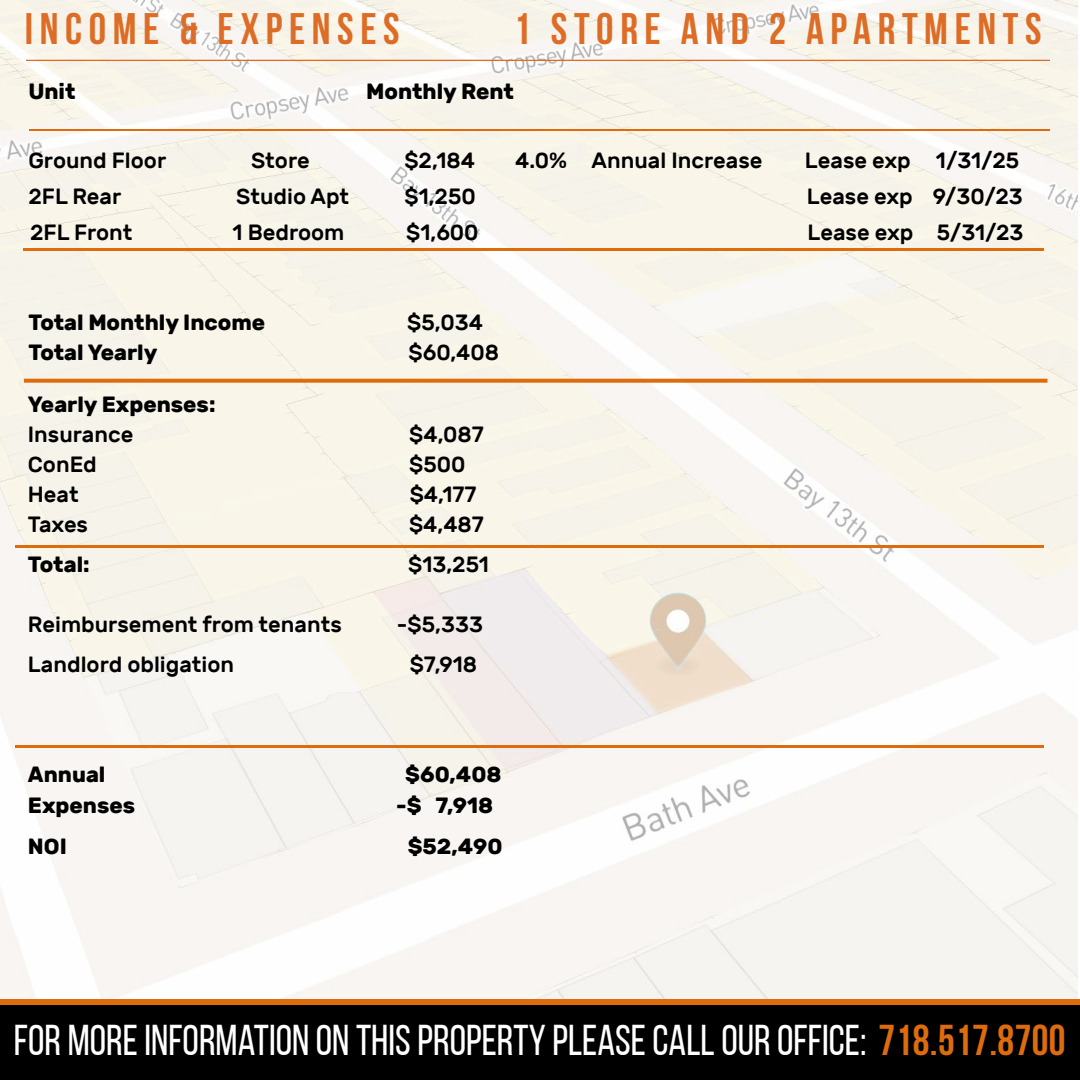
<style>
.page{position:relative;width:1080px;height:1080px;background:#fff}
.page>*{position:absolute;margin:0;border:0;box-sizing:border-box;transform-origin:0 0}
.t1{font:700 44px "Bebas Neue";letter-spacing:.15em;color:#dd6d26}
.t2{font:43px "Bebas Neue";color:#fff}
.t3{font:500 22px "Rubik";color:#000}
.t4{font:700 22px "Rubik";color:#000}
.s1{font-weight:700;color:#de6c0c}
</style>
<div class="page">
<img style="left:0;top:0;width:1078px;height:999px">
<hr style="left:26px;top:60px;width:1024px;height:1px;background:#dd6d26">
<hr style="left:30px;top:129px;width:1020px;height:1px;background:#de6c0c">
<hr style="left:24px;top:248px;width:1020px;height:3px;background:#de6c0c">
<svg style="left:24px;top:379px;width:1024px;height:4px;fill:#de6c0c"></svg>
<hr style="left:16px;top:745px;width:1028px;height:3px;background:#de6c0c">
<div style="left:0;top:1005px;width:1080px;height:75px;background:#000"></div>
<div style="left:0;top:999px;width:1080px;height:6px;background:#de6c0c"></div>
<hr style="left:16px;top:545px;width:1028px;height:3px;background:#de6c0c">
<h1 class="t1" style="left:25px;top:5px;width:376px">INCOME &amp; EXPENSES</h1>
<h1 class="t1" style="left:514px;top:5px;width:530px">1 STORE AND 2 APARTMENTS</h1>
<p class="t4" style="left:28px;top:79px;width:49px">Unit</p>
<p class="t4" style="left:366px;top:79px;width:149px">Monthly Rent</p>
<p class="t3" style="left:28px;top:148px;width:139px">Ground Floor</p>
<p class="t3" style="left:251px;top:148px;width:60px">Store</p>
<p class="t3" style="left:404px;top:148px;width:72px">$2,184</p>
<p class="t3" style="left:515px;top:148px;width:249px">4.0% Annual Increase</p>
<p class="t3" style="left:805px;top:148px;width:216px">Lease exp 1/31/25</p>
<p class="t3" style="left:28px;top:184px;width:94px">2FL Rear</p>
<p class="t3" style="left:236px;top:184px;width:115px">Studio Apt</p>
<p class="t3" style="left:404px;top:184px;width:73px">$1,250</p>
<p class="t3" style="left:807px;top:184px;width:218px">Lease exp 9/30/23</p>
<p class="t3" style="left:30px;top:220px;width:104px">2FL Front</p>
<p class="t3" style="left:233px;top:220px;width:113px">1 Bedroom</p>
<p class="t3" style="left:406px;top:220px;width:74px">$1,600</p>
<p class="t3" style="left:808px;top:220px;width:218px">Lease exp 5/31/23</p>
<p class="t4" style="left:28px;top:309px;width:238px">Total Monthly Income</p>
<p class="t3" style="left:407px;top:310px;width:77px">$5,034</p>
<p class="t4" style="left:28px;top:339px;width:131px">Total Yearly</p>
<p class="t3" style="left:409px;top:340px;width:92px">$60,408</p>
<p class="t4" style="left:28px;top:391px;width:189px">Yearly Expenses:</p>
<p class="t3" style="left:28px;top:422px;width:107px">Insurance</p>
<p class="t3" style="left:409px;top:422px;width:76px">$4,087</p>
<p class="t3" style="left:28px;top:452px;width:70px">ConEd</p>
<p class="t3" style="left:409px;top:452px;width:58px">$500</p>
<p class="t3" style="left:28px;top:482px;width:52px">Heat</p>
<p class="t3" style="left:410px;top:482px;width:68px">$4,177</p>
<p class="t3" style="left:28px;top:512px;width:62px">Taxes</p>
<p class="t3" style="left:409px;top:512px;width:76px">$4,487</p>
<p class="t4" style="left:28px;top:551px;width:63px">Total:</p>
<p class="t3" style="left:408px;top:552px;width:82px">$13,251</p>
<p class="t3" style="left:28px;top:612px;width:315px">Reimbursement from tenants</p>
<p class="t3" style="left:397px;top:612px;width:88px">-$5,333</p>
<p class="t3" style="left:28px;top:652px;width:208px">Landlord obligation</p>
<p class="t3" style="left:410px;top:652px;width:69px">$7,918</p>
<p class="t4" style="left:28px;top:761px;width:79px">Annual</p>
<p class="t4" style="left:405px;top:761px;width:98px">$60,408</p>
<p class="t4" style="left:28px;top:792px;width:109px">Expenses</p>
<p class="t4" style="left:396px;top:792px;width:99px">-$ 7,918</p>
<p class="t4" style="left:28px;top:833px;width:40px">NOI</p>
<p class="t4" style="left:408px;top:833px;width:96px">$52,490</p>
<h2 class="t2" style="left:14px;top:1017px;width:1053px">FOR MORE INFORMATION ON THIS PROPERTY PLEASE CALL OUR OFFICE: <span class="s1">718.517.8700</span></h2>
</div>
